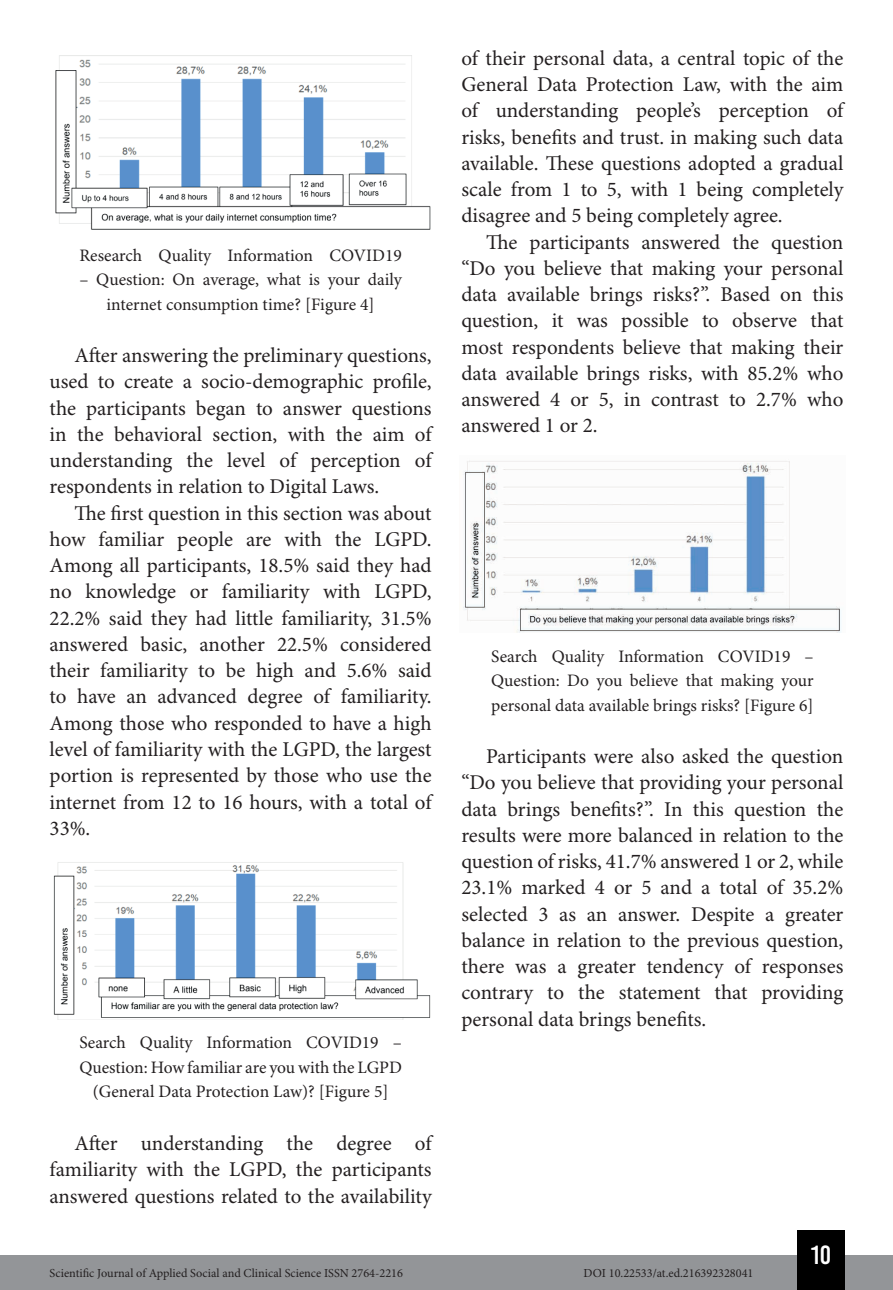
<style>
.page{position:relative;width:893px;height:1290px;background:#fff}
.page>*{position:absolute;margin:0;border:0;box-sizing:border-box;transform-origin:0 0}
.t1{font:26.25px "Bebas Kai";color:#fff}
.t2{font:21px/26.2px "Minion Pro";letter-spacing:-.005em;color:#231f20;text-align:justify}
.t3{font:17.5px/24.5px "Minion Pro";color:#231f20;text-align:center}
.t4{font:12.25px "Minion Pro";color:#231f20}
</style>
<div class="page">
<div style="left:0;top:1255px;width:893px;height:35px;background:#939598"></div>
<div style="left:797px;top:1230px;width:48px;height:60px;background:#000"></div>
<img style="left:55px;top:55px;width:376px;height:175px">
<img style="left:53px;top:862px;width:378px;height:157px">
<img style="left:463px;top:460px;width:378px;height:172px">
<p class="t3" style="left:79px;top:243px;width:324px">Research Quality Information COVID19</p>
<p class="t3" style="left:79px;top:268px;width:324px">– Question: On average, what is your daily internet consumption time? [Figure 4]</p>
<p class="t2" style="left:50px;top:343px;width:384px;text-indent:25px">After answering the preliminary questions, used to create a socio-demographic profile, the participants began to answer questions in the behavioral section, with the aim of understanding the level of perception of respondents in relation to Digital Laws.</p>
<p class="t2" style="left:50px;top:501px;width:383px;text-indent:25px">The first question in this section was about how familiar people are with the LGPD.<br>Among all participants, 18.5% said they had no knowledge or familiarity with LGPD, 22.2% said they had little familiarity, 31.5% answered basic, another 22.5% considered their familiarity to be high and 5.6% said to have an advanced degree of familiarity.<br>Among those who responded to have a high level of familiarity with the LGPD, the largest portion is represented by those who use the internet from 12 to 16 hours, with a total of 33%.</p>
<p class="t3" style="left:79px;top:1031px;width:324px">Search Quality Information COVID19 –<br>Question: How familiar are you with the LGPD (General Data Protection Law)? [Figure 5]</p>
<p class="t2" style="left:50px;top:1131px;width:383px;text-indent:25px">After understanding the degree of familiarity with the LGPD, the participants answered questions related to the availability</p>
<p class="t2" style="left:461px;top:46px;width:384px">of their personal data, a central topic of the General Data Protection Law, with the aim of understanding people’s perception of risks, benefits and trust. in making such data available. These questions adopted a gradual scale from 1 to 5, with 1 being completely disagree and 5 being completely agree.</p>
<p class="t2" style="left:461px;top:230px;width:384px;text-indent:25px">The participants answered the question “Do you believe that making your personal data available brings risks?”. Based on this question, it was possible to observe that most respondents believe that making their data available brings risks, with 85.2% who answered 4 or 5, in contrast to 2.7% who answered 1 or 2.</p>
<p class="t3" style="left:491px;top:644px;width:324px;text-align:justify">Search Quality Information COVID19 – Question: Do you believe that making your personal data available brings risks? [Figure 6]</p>
<p class="t2" style="left:461px;top:744px;width:384px;text-indent:25px">Participants were also asked the question “Do you believe that providing your personal data brings benefits?”. In this question the results were more balanced in relation to the question of risks, 41.7% answered 1 or 2, while 23.1% marked 4 or 5 and a total of 35.2% selected 3 as an answer. Despite a greater balance in relation to the previous question, there was a greater tendency of responses contrary to the statement that providing personal data brings benefits.</p>
<p class="t1" style="left:811px;top:1241px;width:22px">10</p>
<p class="t4" style="left:50px;top:1266px;width:355px">Scientific Journal of Applied Social and Clinical Science ISSN 2764-2216</p>
<p class="t4" style="left:584px;top:1266px;width:171px">DOI 10.22533/at.ed.216392328041</p>
</div>
